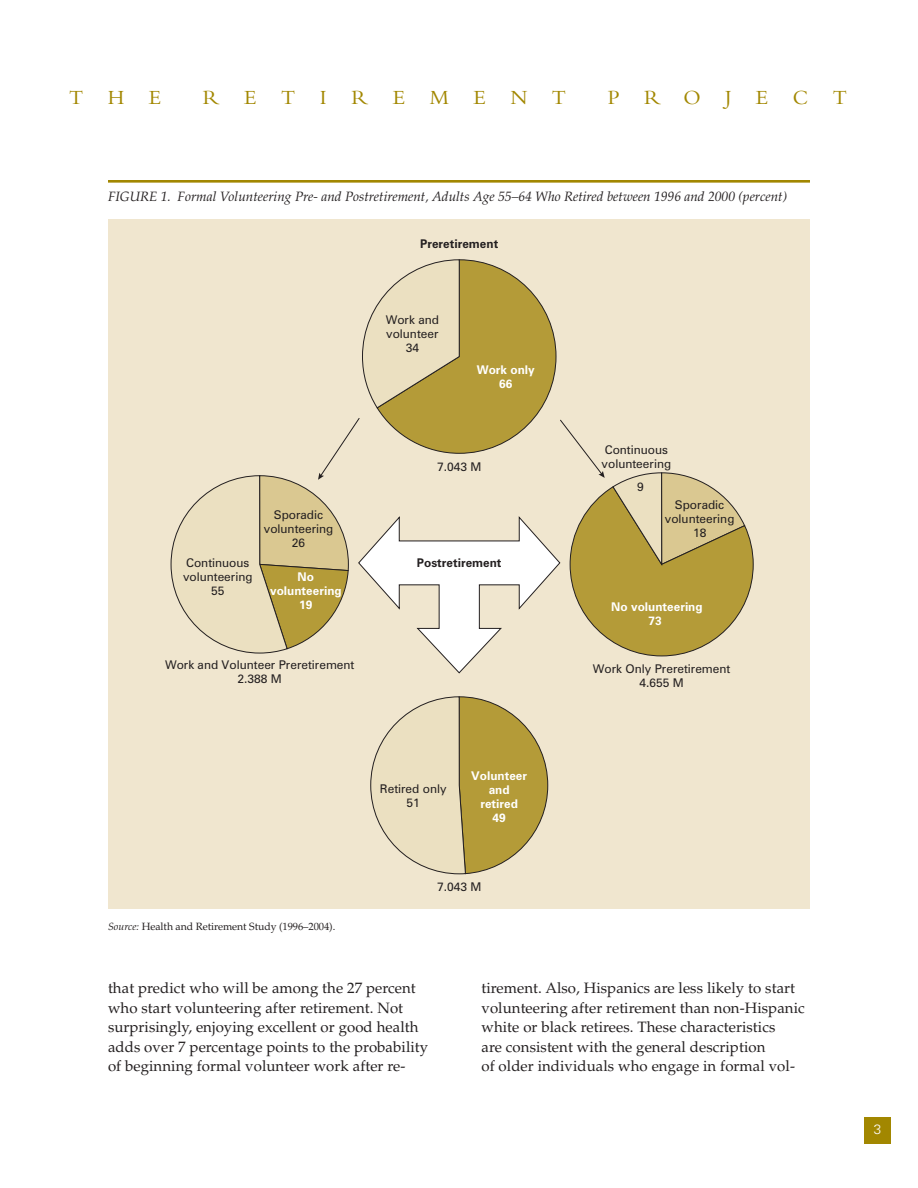
<style>
.page{position:relative;width:918px;height:1188px;background:#fff}
.page>*{position:absolute;margin:0;border:0;box-sizing:border-box;transform-origin:0 0}
.t1{font:21px "Bembo";letter-spacing:1.165em;color:#a28700}
.t2{font:15px/19.5px "Palatino";letter-spacing:.005em;color:#231f20}
.t3{font:italic 13.5px "Palatino";color:#231f20}
.t4{font:300 13.5px "Univers";color:#fff}
.t5{font:12px/14px "Zurich BT";color:#231f20;text-align:center}
.t6{font:700 12px/14px "Zurich BT";color:#fff;text-align:center}
.t7{font:700 12px "Zurich BT";color:#231f20}
.t8{font:10.5px "Palatino";letter-spacing:-.005em;color:#231f20}
.s1{font-style:italic}
</style>
<div class="page">
<div style="left:864px;top:1117px;width:27px;height:27px;background:#a28700"></div>
<div style="left:108px;top:219px;width:702px;height:690px;background:#f0e6cf"></div>
<svg style="left:370px;top:696px;width:179px;height:179px"></svg>
<svg style="left:170px;top:259px;width:584px;height:415px"></svg>
<hr style="left:108px;top:180px;width:702px;height:3px;background:#a28700">
<h1 class="t1" style="left:69px;top:90px;width:94px">THE</h1>
<h1 class="t1" style="left:203px;top:90px;width:365px">RETIREMENT</h1>
<h1 class="t1" style="left:608px;top:90px;width:241px">PROJECT</h1>
<p class="t3" style="left:108px;top:192px;width:681px">FIGURE 1. Formal Volunteering Pre- and Postretirement, Adults Age 55–64 Who Retired between 1996 and 2000 (percent)</p>
<p class="t7" style="left:420px;top:239px;width:80px">Preretirement</p>
<p class="t5" style="left:183px;top:558px;width:71px">Continuous volunteering<br>55</p>
<p class="t5" style="left:264px;top:509px;width:71px">Sporadic volunteering<br>26</p>
<p class="t6" style="left:270px;top:572px;width:73px">No volunteering<br>19</p>
<p class="t5" style="left:386px;top:315px;width:55px">Work and volunteer<br>34</p>
<p class="t6" style="left:477px;top:364px;width:60px">Work only<br>66</p>
<p class="t5" style="left:437px;top:461px;width:46px">7.043 M</p>
<p class="t7" style="left:417px;top:558px;width:86px">Postretirement</p>
<p class="t5" style="left:602px;top:444px;width:71px;text-align:left">Continuous volunteering</p>
<p class="t5" style="left:637px;top:481px;width:8px">9</p>
<p class="t5" style="left:665px;top:499px;width:71px">Sporadic volunteering<br>18</p>
<p class="t6" style="left:611px;top:602px;width:93px">No volunteering<br>73</p>
<p class="t5" style="left:165px;top:659px;width:191px">Work and Volunteer Preretirement<br>2.388 M</p>
<p class="t5" style="left:593px;top:663px;width:139px">Work Only Preretirement<br>4.655 M</p>
<p class="t5" style="left:380px;top:784px;width:68px">Retired only<br>51</p>
<p class="t6" style="left:471px;top:770px;width:57px">Volunteer and retired<br>49</p>
<p class="t8" style="left:108px;top:922px;width:229px"><span class="s1">Source:</span> Health and Retirement Study (1996–2004).</p>
<p class="t5" style="left:437px;top:881px;width:46px">7.043 M</p>
<p class="t2" style="left:108px;top:980px;width:322px">that predict who will be among the 27 percent who start volunteering after retirement. Not surprisingly, enjoying excellent or good health adds over 7 percentage points to the probability of beginning formal volunteer work after re-</p>
<p class="t2" style="left:482px;top:980px;width:325px">tirement. Also, Hispanics are less likely to start volunteering after retirement than non-Hispanic white or black retirees. These characteristics<br>are consistent with the general description<br>of older individuals who engage in formal vol-</p>
<p class="t4" style="left:874px;top:1124px;width:9px">3</p>
</div>
